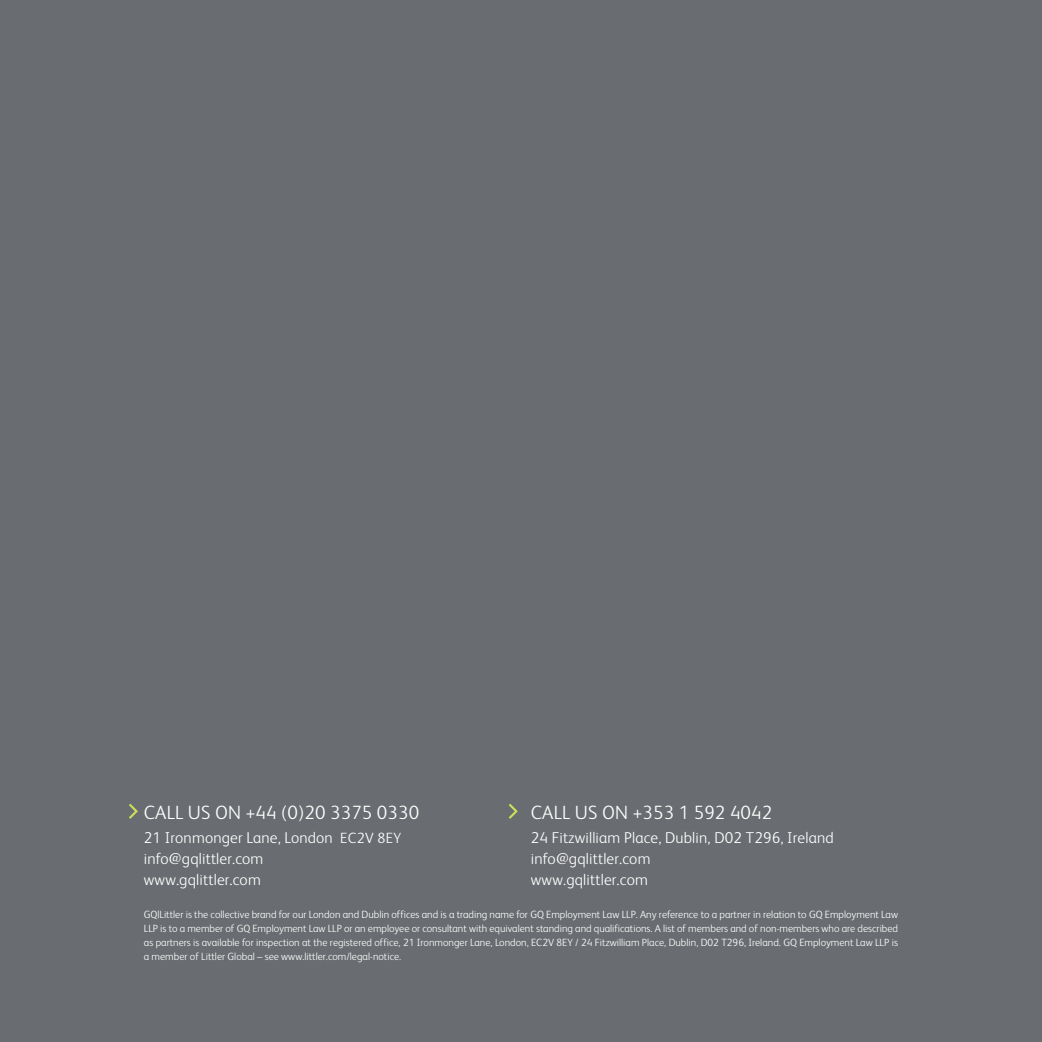
<style>
.page{position:relative;width:1042px;height:1042px;background:#696c70}
.page>*{position:absolute;margin:0;border:0;box-sizing:border-box;transform-origin:0 0}
.t1{font:300 19.25px "FS Albert";letter-spacing:.01em;color:#fff}
.t2{font:300 15.75px "FS Albert";letter-spacing:.01em;color:#fff}
.t3{font:300 10.5px/14px "FS Albert";color:#fff;text-align:justify}
.s1{font-size:14.88px}
</style>
<div class="page">
<svg style="left:129px;top:804px;width:9px;height:15px"></svg>
<svg style="left:509px;top:804px;width:9px;height:15px"></svg>
<h1 class="t1" style="left:144px;top:801px;width:277px">CALL US ON +44 (0)20 3375 0330</h1>
<h1 class="t1" style="left:531px;top:801px;width:243px">CALL US ON +353 1 592 4042</h1>
<h2 class="t2" style="left:144px;top:829px;width:259px">21 Ironmonger Lane, London <span class="s1">EC2V 8EY</span></h2>
<h2 class="t2" style="left:531px;top:829px;width:304px">24 Fitzwilliam Place, Dublin, D02 T296, Ireland</h2>
<h2 class="t2" style="left:144px;top:850px;width:121px">info@gqlittler.com</h2>
<h2 class="t2" style="left:531px;top:850px;width:121px">info@gqlittler.com</h2>
<h2 class="t2" style="left:144px;top:871px;width:118px">www.gqlittler.com</h2>
<h2 class="t2" style="left:531px;top:871px;width:118px">www.gqlittler.com</h2>
<p class="t3" style="left:144px;top:908px;width:756px">GQ|Littler is the collective brand for our London and Dublin offices and is a trading name for GQ Employment Law LLP. Any reference to a partner in relation to GQ Employment Law LLP is to a member of GQ Employment Law LLP or an employee or consultant with equivalent standing and qualifications. A list of members and of non-members who are described as partners is available for inspection at the registered office, 21 Ironmonger Lane, London, EC2V 8EY / 24 Fitzwilliam Place, Dublin, D02 T296, Ireland. GQ Employment Law LLP is a member of Littler Global – see www.littler.com/legal-notice.</p>
</div>
